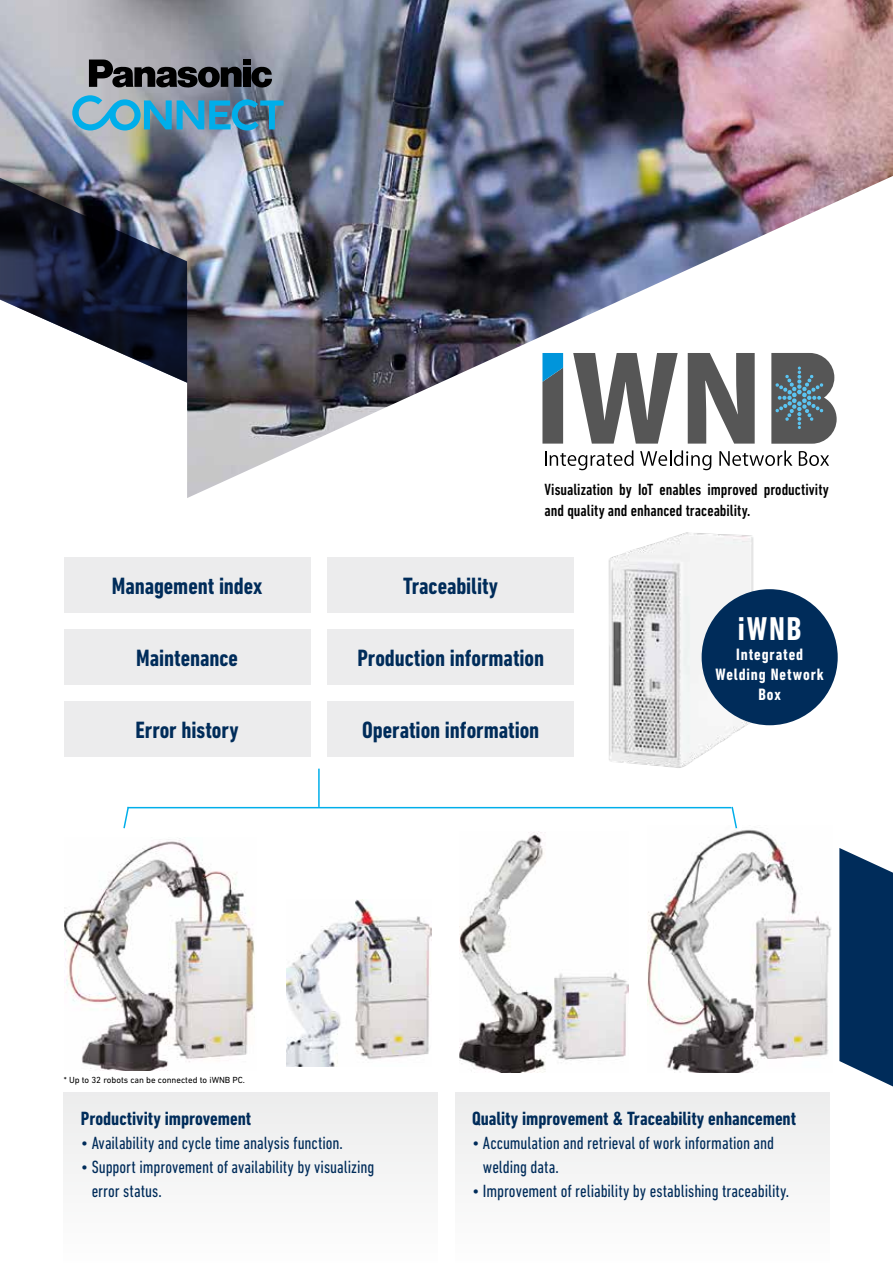
<style>
.page{position:relative;width:893px;height:1263px;background:#fff}
.page>*{position:absolute;margin:0;border:0;box-sizing:border-box;transform-origin:0 0}
.t1{font:700 condensed 33.6px "DIN Next LT Pro";color:#fff}
.t2{font:700 condensed 24px "DIN Next LT Pro";letter-spacing:-.005em;color:#002c5a}
.t3{font:700 condensed 19.5px "DIN Next LT Pro";letter-spacing:-.005em;color:#002c5a}
.t4{font:condensed 18px/24px "DIN Next LT Pro";color:#002c5a}
.t5{font:700 condensed 16.8px/20.1px "DIN Next LT Pro";letter-spacing:.05em;color:#fff;text-align:center}
.t6{font:500 condensed 16.5px/21px "DIN Next LT Pro";color:#000}
.t7{font:9px "DIN Next LT Pro";color:#000}
</style>
<div class="page">
<img style="left:65px;top:838px;width:190px;height:232px">
<img style="left:286px;top:899px;width:146px;height:168px">
<img style="left:459px;top:831px;width:169px;height:242px">
<img style="left:647px;top:829px;width:184px;height:244px">
<img style="left:0;top:0;width:893px;height:498px">
<img style="left:608px;top:532px;width:150px;height:236px">
<svg style="left:839px;top:848px;width:54px;height:238px;background:#1f466e"></svg>
<div style="left:64px;top:1093px;width:374px;height:170px;background:#f5f5f5"></div>
<div style="left:455px;top:1093px;width:374px;height:170px;background:#f5f5f5"></div>
<div style="left:64px;top:557px;width:246px;height:55px;background:#ececed"></div>
<div style="left:327px;top:557px;width:247px;height:55px;background:#ececed"></div>
<div style="left:64px;top:630px;width:246px;height:55px;background:#ececed"></div>
<div style="left:327px;top:630px;width:247px;height:55px;background:#ececed"></div>
<div style="left:64px;top:702px;width:246px;height:55px;background:#ececed"></div>
<div style="left:327px;top:702px;width:247px;height:55px;background:#ececed"></div>
<div style="left:702px;top:589px;width:136px;height:136px;background:#002c5a;border-radius:50%"></div>
<svg style="left:545px;top:450px;width:88px;height:20px"></svg>
<svg style="left:640px;top:450px;width:71px;height:20px"></svg>
<svg style="left:719px;top:450px;width:73px;height:16px"></svg>
<svg style="left:799px;top:451px;width:30px;height:15px"></svg>
<svg style="left:542px;top:353px;width:21px;height:91px;background:#46697a"></svg>
<svg style="left:573px;top:353px;width:105px;height:91px"></svg>
<svg style="left:688px;top:353px;width:67px;height:91px"></svg>
<svg style="left:771px;top:353px;width:66px;height:91px;background:#677378"></svg>
<hr style="left:128px;top:807px;width:603px;height:1px;background:#00aeea">
<svg style="left:730px;top:806px;width:8px;height:24px"></svg>
<svg style="left:123px;top:806px;width:7px;height:23px"></svg>
<hr style="left:318px;top:769px;width:2px;height:38px;background:#00aeea">
<svg style="left:89px;top:60px;width:183px;height:28px;background:#48494d"></svg>
<img style="left:72px;top:95px;width:212px;height:36px">
<h2 class="t2" style="left:112px;top:572px;width:152px">Management index</h2>
<h2 class="t2" style="left:403px;top:572px;width:97px">Traceability</h2>
<p class="t6" style="left:544px;top:479px;width:286px">Visualization by IoT enables improved productivity and quality and enhanced traceability.</p>
<h2 class="t2" style="left:136px;top:644px;width:103px">Maintenance</h2>
<h2 class="t2" style="left:357px;top:644px;width:188px">Production information</h2>
<h2 class="t2" style="left:135px;top:716px;width:105px">Error history</h2>
<h2 class="t2" style="left:362px;top:716px;width:179px">Operation information</h2>
<p class="t7" style="left:64px;top:1074px;width:183px">* Up to 32 robots can be connected to iWNB PC.</p>
<h1 class="t1" style="left:738px;top:609px;width:65px">iWNB</h1>
<p class="t5" style="left:715px;top:644px;width:110px">Integrated<br>Welding Network<br>Box</p>
<p class="t3" style="left:81px;top:1107px;width:172px">Productivity improvement</p>
<p class="t4" style="left:81px;top:1130px;width:264px">• Availability and cycle time analysis function.</p>
<p class="t4" style="left:92px;top:1154px;width:284px;text-indent:-11px">• Support improvement of availability by visualizing error status.</p>
<p class="t3" style="left:472px;top:1107px;width:326px">Quality improvement &amp; Traceability enhancement</p>
<p class="t4" style="left:483px;top:1130px;width:293px;text-indent:-11px">• Accumulation and retrieval of work information and welding data.</p>
<p class="t4" style="left:472px;top:1178px;width:319px">• Improvement of reliability by establishing traceability.</p>
</div>
